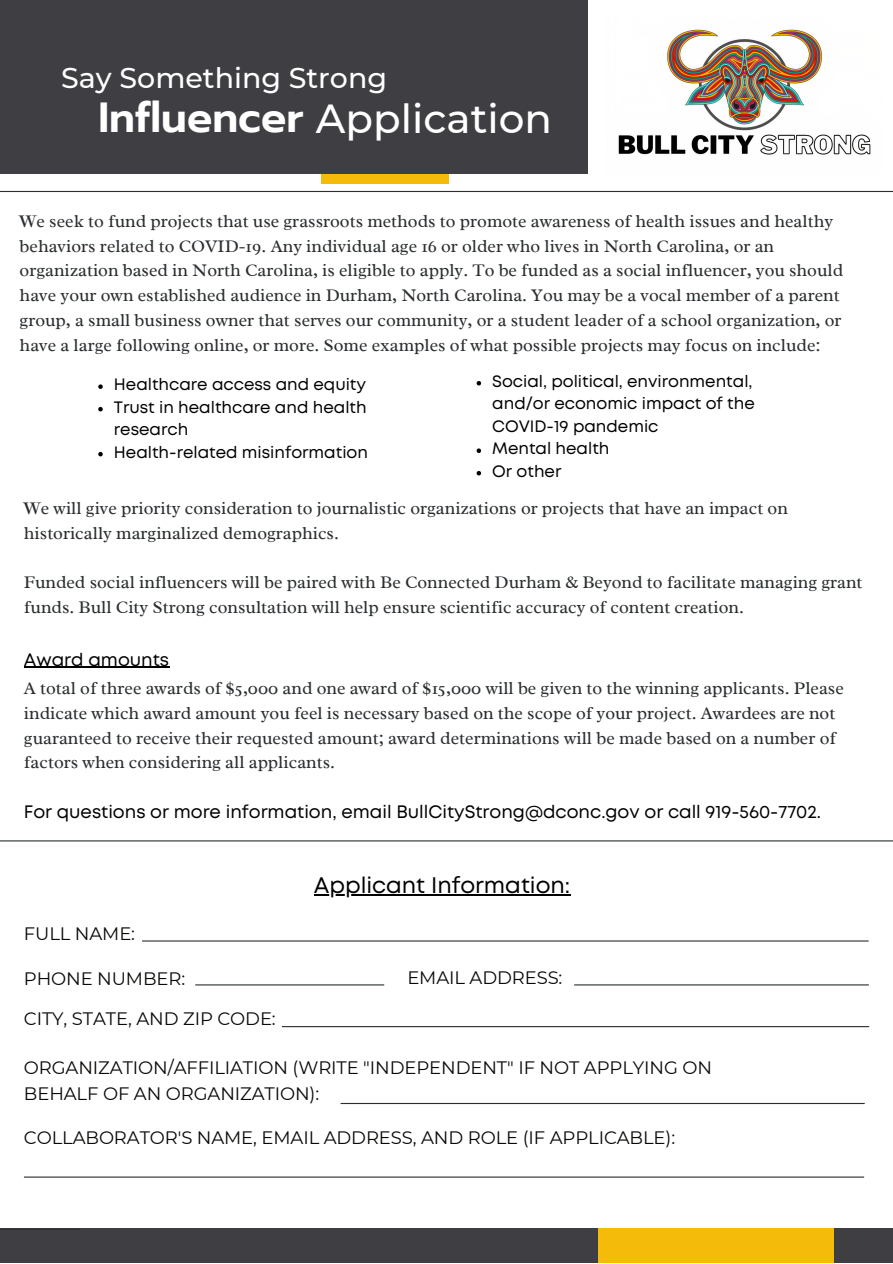
<style>
.page{position:relative;width:893px;height:1264px;background:#fff}
.page>*{position:absolute;margin:0;border:0;box-sizing:border-box;transform-origin:0 0}
.t1{font:500 40.5px "Montserrat";color:#fff}
.t2{font:500 28.5px "Montserrat";color:#fff}
.t3{font:22.5px "Mont";color:#000}
.t4{font:18px/24.8px "Radley";color:#2a2e30}
.t5{font:18px/26px "Montserrat";letter-spacing:-.005em;color:#0b0907}
.t6{font:18px "Mont";color:#000}
.t7{font:16.5px/22.5px "Mont";color:#000}
.s1{font-family:"Prompt";font-weight:600;font-size:42px}
</style>
<div class="page">
<div style="left:0;top:1228px;width:892px;height:34px;background:#3f3e43"></div>
<div style="left:598px;top:1228px;width:235px;height:34px;background:#f5bb0b"></div>
<div style="left:321px;top:0;width:127px;height:184px;background:#f5bb0b"></div>
<div style="left:0;top:0;width:588px;height:174px;background:#3f3e43"></div>
<hr style="left:0;top:840px;width:892px;height:1px;background:#2a2e30">
<hr style="left:0;top:191px;width:892px;height:1px;background:#2a2e30">
<hr style="left:195px;top:984px;width:189px;height:1px;background:#2a2e30">
<hr style="left:142px;top:940px;width:726px;height:1px;background:#2a2e30">
<hr style="left:574px;top:984px;width:294px;height:1px;background:#2a2e30">
<hr style="left:282px;top:1026px;width:587px;height:1px;background:#2a2e30">
<hr style="left:340px;top:1102px;width:524px;height:2px;background:#2a2e30">
<hr style="left:0;top:1228px;width:80px;height:1px;background:#2a2e30">
<img style="left:618px;top:29px;width:253px;height:126px">
<svg style="left:98px;top:384px;width:5px;height:5px"></svg>
<svg style="left:98px;top:407px;width:5px;height:4px"></svg>
<svg style="left:98px;top:452px;width:5px;height:4px"></svg>
<svg style="left:476px;top:381px;width:5px;height:4px"></svg>
<svg style="left:476px;top:448px;width:5px;height:5px"></svg>
<svg style="left:476px;top:471px;width:5px;height:4px"></svg>
<hr style="left:24px;top:666px;width:145px;height:1px;background:#000">
<hr style="left:314px;top:894px;width:256px;height:1px;background:#000">
<hr style="left:24px;top:1176px;width:840px;height:1px;background:#2a2e30">
<h2 class="t2" style="left:61px;top:61px;width:327px">Say Something Strong</h2>
<h1 class="t1" style="left:98px;top:94px;width:455px"><span class="s1">Influencer</span> Application</h1>
<p class="t4" style="left:20px;top:209px;width:825px">We seek to fund projects that use grassroots methods to promote awareness of health issues and healthy behaviors related to COVID-19. Any individual age 16 or older who lives in North Carolina, or an organization based in North Carolina, is eligible to apply. To be funded as a social influencer, you should have your own established audience in Durham, North Carolina. You may be a vocal member of a parent group, a small business owner that serves our community, or a student leader of a school organization, or have a large following online, or more. Some examples of what possible projects may focus on include:</p>
<p class="t7" style="left:114px;top:374px;width:255px">Healthcare access and equity<br>Trust in healthcare and health research<br>Health-related misinformation</p>
<p class="t7" style="left:492px;top:371px;width:264px">Social, political, environmental, and/or economic impact of the<br>COVID-19 pandemic<br>Mental health<br>Or other</p>
<p class="t4" style="left:24px;top:495px;width:765px">We will give priority consideration to journalistic organizations or projects that have an impact on historically marginalized demographics.</p>
<p class="t4" style="left:24px;top:570px;width:840px">Funded social influencers will be paired with Be Connected Durham &amp; Beyond to facilitate managing grant funds. Bull City Strong consultation will help ensure scientific accuracy of content creation.</p>
<p class="t6" style="left:24px;top:652px;width:147px">Award amounts</p>
<p class="t4" style="left:24px;top:676px;width:821px">A total of three awards of $5,000 and one award of $15,000 will be given to the winning applicants. Please indicate which award amount you feel is necessary based on the scope of your project. Awardees are not guaranteed to receive their requested amount; award determinations will be made based on a number of factors when considering all applicants.</p>
<p class="t6" style="left:24px;top:804px;width:798px">For questions or more information, email BullCityStrong@dconc.gov or call 919-560-7702.</p>
<p class="t3" style="left:314px;top:876px;width:258px">Applicant Information:</p>
<p class="t5" style="left:24px;top:920px;width:113px">FULL NAME:</p>
<p class="t5" style="left:24px;top:965px;width:163px">PHONE NUMBER:</p>
<p class="t5" style="left:24px;top:1005px;width:253px">CITY, STATE, AND ZIP CODE:</p>
<p class="t5" style="left:24px;top:1054px;width:689px">ORGANIZATION/AFFILIATION (WRITE "INDEPENDENT" IF NOT APPLYING ON<br>BEHALF OF AN ORGANIZATION):</p>
<p class="t5" style="left:24px;top:1124px;width:652px">COLLABORATOR'S NAME, EMAIL ADDRESS, AND ROLE (IF APPLICABLE):</p>
<p class="t5" style="left:407px;top:964px;width:157px">EMAIL ADDRESS:</p>
</div>
